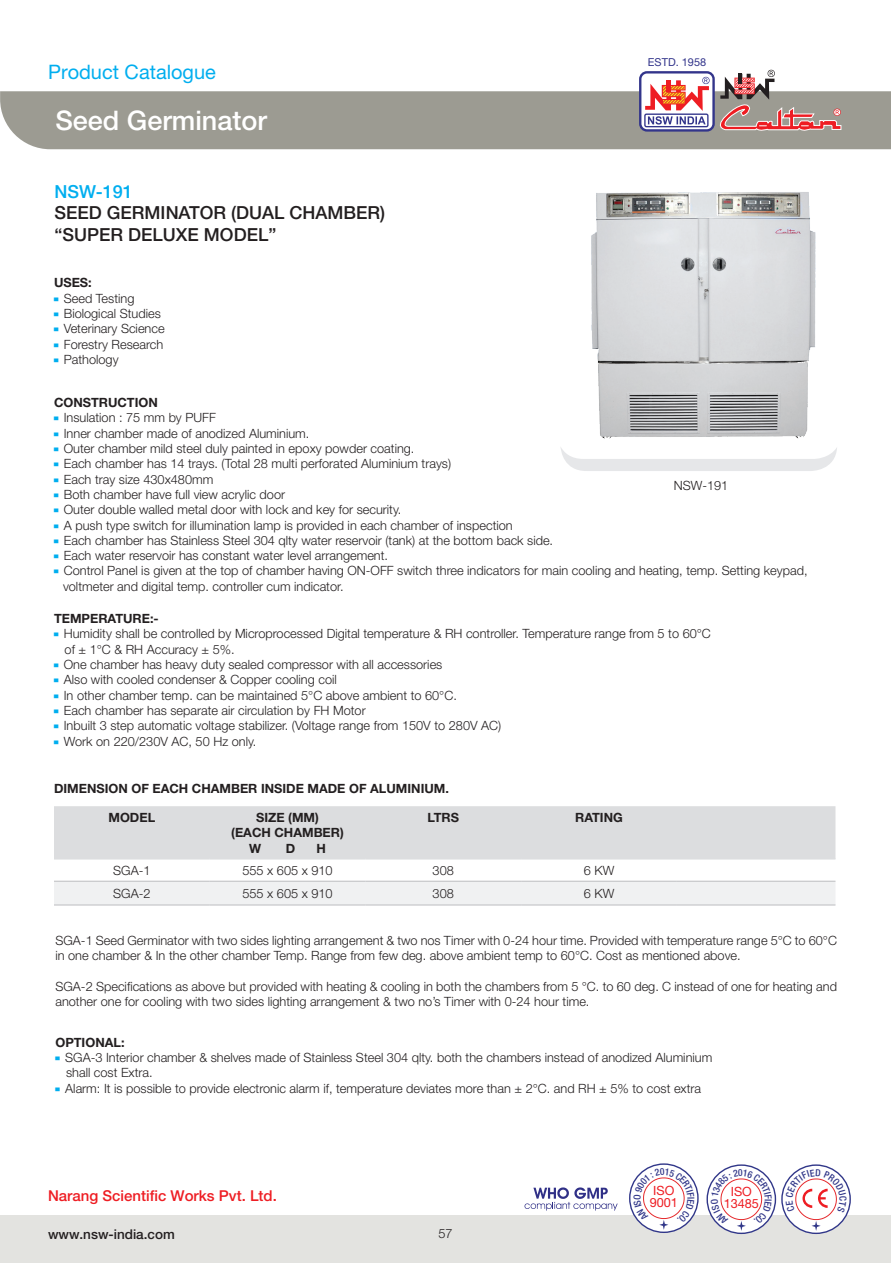
<style>
.page{position:relative;width:891px;height:1263px;background:#fff}
.page>*{position:absolute;margin:0;border:0;box-sizing:border-box;transform-origin:0 0}
.t1{font:500 27px "Helvetica Neue";color:#fff}
.t2{font:19.95px "Helvetica Neue";color:#00aeef}
.t3{font:500 18px/21.6px "Helvetica Neue";color:#231f20}
.t4{font:500 18px "Helvetica Neue";color:#00aeef}
.t5{font:500 15px "Helvetica Neue";color:#ee1d23}
.t6{font:500 13.5px "Helvetica Neue";color:#231f20}
.t7{font:300 12.75px/15.3px "Helvetica Neue";color:#231f20}
.t8{font:700 12.75px "Helvetica Neue";color:#231f20}
.t9{font:12.75px/11.6px "Helvetica Neue";color:#ee1d23;text-align:center}
.t10{font:10.95px "Helvetica Neue";color:#33358b}
.s1{font-weight:700}
.s2{font-family:"Arial";font-weight:400;font-size:6px;color:#00aeef}
</style>
<div class="page">
<div style="left:0;top:91px;width:891px;height:58px;background:#9c9b92"></div>
<div style="left:0;top:1215px;width:891px;height:48px;background:#e3e3e0"></div>
<svg style="left:525px;top:1187px;width:93px;height:23px"></svg>
<div style="left:640px;top:72px;width:74px;height:58px;background:#fff;border-radius:7px"></div>
<div style="left:639px;top:71px;width:76px;height:61px;border:2px solid #33358b;border-radius:7px"></div>
<div style="left:644px;top:113px;width:65px;height:14px;border:1px solid #33358b;border-radius:2px"></div>
<svg style="left:645px;top:70px;width:197px;height:62px"></svg>
<img style="left:591px;top:192px;width:225px;height:247px">
<svg style="left:560px;top:447px;width:277px;height:24px"></svg>
<svg style="left:54px;top:806px;width:782px;height:98px"></svg>
<hr style="left:54px;top:881px;width:156px;height:1px;background:#bcbdc0">
<hr style="left:210px;top:881px;width:155px;height:1px;background:#bcbdc0">
<hr style="left:365px;top:881px;width:156px;height:1px;background:#bcbdc0">
<hr style="left:521px;top:881px;width:156px;height:1px;background:#bcbdc0">
<hr style="left:677px;top:881px;width:159px;height:1px;background:#bcbdc0">
<hr style="left:54px;top:904px;width:156px;height:1px;background:#bcbdc0">
<hr style="left:210px;top:904px;width:155px;height:1px;background:#bcbdc0">
<hr style="left:365px;top:904px;width:156px;height:1px;background:#bcbdc0">
<hr style="left:521px;top:904px;width:156px;height:1px;background:#bcbdc0">
<hr style="left:677px;top:904px;width:159px;height:1px;background:#bcbdc0">
<hr style="left:54px;top:858px;width:156px;height:1px;background:#dcdddf">
<hr style="left:210px;top:858px;width:155px;height:1px;background:#dcdddf">
<hr style="left:365px;top:858px;width:156px;height:1px;background:#dcdddf">
<hr style="left:521px;top:858px;width:156px;height:1px;background:#dcdddf">
<hr style="left:677px;top:858px;width:159px;height:1px;background:#dcdddf">
<svg style="left:707px;top:1164px;width:144px;height:70px"></svg>
<svg style="left:629px;top:1163px;width:70px;height:70px"></svg>
<h2 class="t2" style="left:48px;top:60px;width:169px">Product Catalogue</h2>
<h1 class="t1" style="left:55px;top:105px;width:213px">Seed Germinator</h1>
<h3 class="t4" style="left:55px;top:180px;width:80px">NSW-191</h3>
<h3 class="t3" style="left:55px;top:202px;width:332px">SEED GERMINATOR (DUAL CHAMBER) “SUPER DELUXE MODEL”</h3>
<p class="t10" style="left:648px;top:55px;width:60px">ESTD. 1958</p>
<p class="t7" style="left:54px;top:275px;width:112px"><span class="s1">USES:<br></span><span class="s2">▀</span> Seed Testing<br><span class="s2">▀</span> Biological Studies <span class="s2">▀</span> Veterinary Science <span class="s2">▀</span> Forestry Research <span class="s2">▀</span> Pathology</p>
<p class="t8" style="left:54px;top:394px;width:105px">CONSTRUCTION</p>
<p class="t7" style="left:54px;top:410px;width:163px"><span class="s2">▀</span> Insulation : 75 mm by PUFF</p>
<p class="t7" style="left:54px;top:425px;width:257px"><span class="s2">▀</span> Inner chamber made of anodized Aluminium.</p>
<p class="t7" style="left:54px;top:440px;width:362px"><span class="s2">▀</span> Outer chamber mild steel duly painted in epoxy powder coating.</p>
<p class="t7" style="left:54px;top:456px;width:399px"><span class="s2">▀</span> Each chamber has 14 trays. (Total 28 multi perforated Aluminium trays)</p>
<p class="t7" style="left:54px;top:471px;width:161px"><span class="s2">▀</span> Each tray size 430x480mm</p>
<p class="t7" style="left:54px;top:486px;width:233px"><span class="s2">▀</span> Both chamber have full view acrylic door</p>
<p class="t7" style="left:54px;top:502px;width:349px"><span class="s2">▀</span> Outer double walled metal door with lock and key for security.</p>
<p class="t7" style="left:54px;top:517px;width:460px"><span class="s2">▀</span> A push type switch for illumination lamp is provided in each chamber of inspection</p>
<p class="t7" style="left:54px;top:532px;width:501px"><span class="s2">▀</span> Each chamber has Stainless Steel 304 qlty water reservoir (tank) at the bottom back side.</p>
<p class="t7" style="left:54px;top:547px;width:336px"><span class="s2">▀</span> Each water reservoir has constant water level arrangement.</p>
<p class="t7" style="left:54px;top:563px;width:755px"><span class="s2">▀</span> Control Panel is given at the top of chamber having ON-OFF switch three indicators for main cooling and heating, temp. Setting keypad,</p>
<p class="t7" style="left:63px;top:578px;width:282px">voltmeter and digital temp. controller cum indicator.</p>
<p class="t8" style="left:54px;top:610px;width:106px">TEMPERATURE:-</p>
<p class="t7" style="left:54px;top:626px;width:658px"><span class="s2">▀</span> Humidity shall be controlled by Microprocessed Digital temperature &amp; RH controller. Temperature range from 5 to 60°C</p>
<p class="t7" style="left:65px;top:641px;width:172px">of ± 1°C &amp; RH Accuracy ± 5%.</p>
<p class="t7" style="left:54px;top:656px;width:390px"><span class="s2">▀</span> One chamber has heavy duty sealed compressor with all accessories</p>
<p class="t7" style="left:54px;top:672px;width:284px"><span class="s2">▀</span> Also with cooled condenser &amp; Copper cooling coil</p>
<p class="t7" style="left:54px;top:687px;width:404px"><span class="s2">▀</span> In other chamber temp. can be maintained 5°C above ambient to 60°C.</p>
<p class="t7" style="left:54px;top:702px;width:313px"><span class="s2">▀</span> Each chamber has separate air circulation by FH Motor</p>
<p class="t7" style="left:54px;top:718px;width:449px"><span class="s2">▀</span> Inbuilt 3 step automatic voltage stabilizer. (Voltage range from 150V to 280V AC)</p>
<p class="t7" style="left:54px;top:733px;width:204px"><span class="s2">▀</span> Work on 220/230V AC, 50 Hz only.</p>
<p class="t7" style="left:674px;top:477px;width:56px">NSW-191</p>
<p class="t8" style="left:54px;top:780px;width:396px">DIMENSION OF EACH CHAMBER INSIDE MADE OF ALUMINIUM.</p>
<p class="t8" style="left:108px;top:809px;width:48px">MODEL</p>
<p class="t8" style="left:256px;top:809px;width:64px">SIZE (MM)</p>
<p class="t8" style="left:231px;top:825px;width:114px">(EACH CHAMBER)</p>
<p class="t8" style="left:249px;top:840px;width:14px">W</p>
<p class="t8" style="left:286px;top:840px;width:11px">D</p>
<p class="t8" style="left:317px;top:840px;width:11px">H</p>
<p class="t8" style="left:428px;top:809px;width:33px">LTRS</p>
<p class="t8" style="left:575px;top:809px;width:49px">RATING</p>
<p class="t7" style="left:113px;top:862px;width:39px">SGA-1</p>
<p class="t7" style="left:242px;top:862px;width:92px">555 x 605 x 910</p>
<p class="t7" style="left:433px;top:862px;width:23px">308</p>
<p class="t7" style="left:584px;top:862px;width:32px">6 KW</p>
<p class="t7" style="left:113px;top:885px;width:39px">SGA-2</p>
<p class="t7" style="left:242px;top:885px;width:92px">555 x 605 x 910</p>
<p class="t7" style="left:433px;top:885px;width:23px">308</p>
<p class="t7" style="left:584px;top:885px;width:32px">6 KW</p>
<p class="t7" style="left:55px;top:932px;width:783px">SGA-1 Seed Germinator with two sides lighting arrangement &amp; two nos Timer with 0-24 hour time. Provided with temperature range 5°C to 60°C in one chamber &amp; In the other chamber Temp. Range from few deg. above ambient temp to 60°C. Cost as mentioned above.</p>
<p class="t7" style="left:55px;top:978px;width:783px">SGA-2 Specifications as above but provided with heating &amp; cooling in both the chambers from 5 °C. to 60 deg. C instead of one for heating and another one for cooling with two sides lighting arrangement &amp; two no’s Timer with 0-24 hour time.</p>
<p class="t8" style="left:55px;top:1034px;width:71px">OPTIONAL:</p>
<p class="t7" style="left:55px;top:1049px;width:658px"><span class="s2">▀</span> SGA-3 Interior chamber &amp; shelves made of Stainless Steel 304 qlty. both the chambers instead of anodized Aluminium</p>
<p class="t7" style="left:66px;top:1064px;width:88px">shall cost Extra.</p>
<p class="t7" style="left:55px;top:1080px;width:647px"><span class="s2">▀</span> Alarm: It is possible to provide electronic alarm if, temperature deviates more than ± 2°C. and RH ± 5% to cost extra</p>
<p class="t9" style="left:650px;top:1184px;width:30px;text-align:left">ISO<br>9001</p>
<p class="t5" style="left:48px;top:1187px;width:230px">Narang Scientific Works Pvt. Ltd.</p>
<p class="t9" style="left:724px;top:1185px;width:37px">ISO<br>13485</p>
<p class="t6" style="left:48px;top:1225px;width:128px">www.nsw-india.com</p>
<p class="t7" style="left:438px;top:1225px;width:16px">57</p>
</div>
